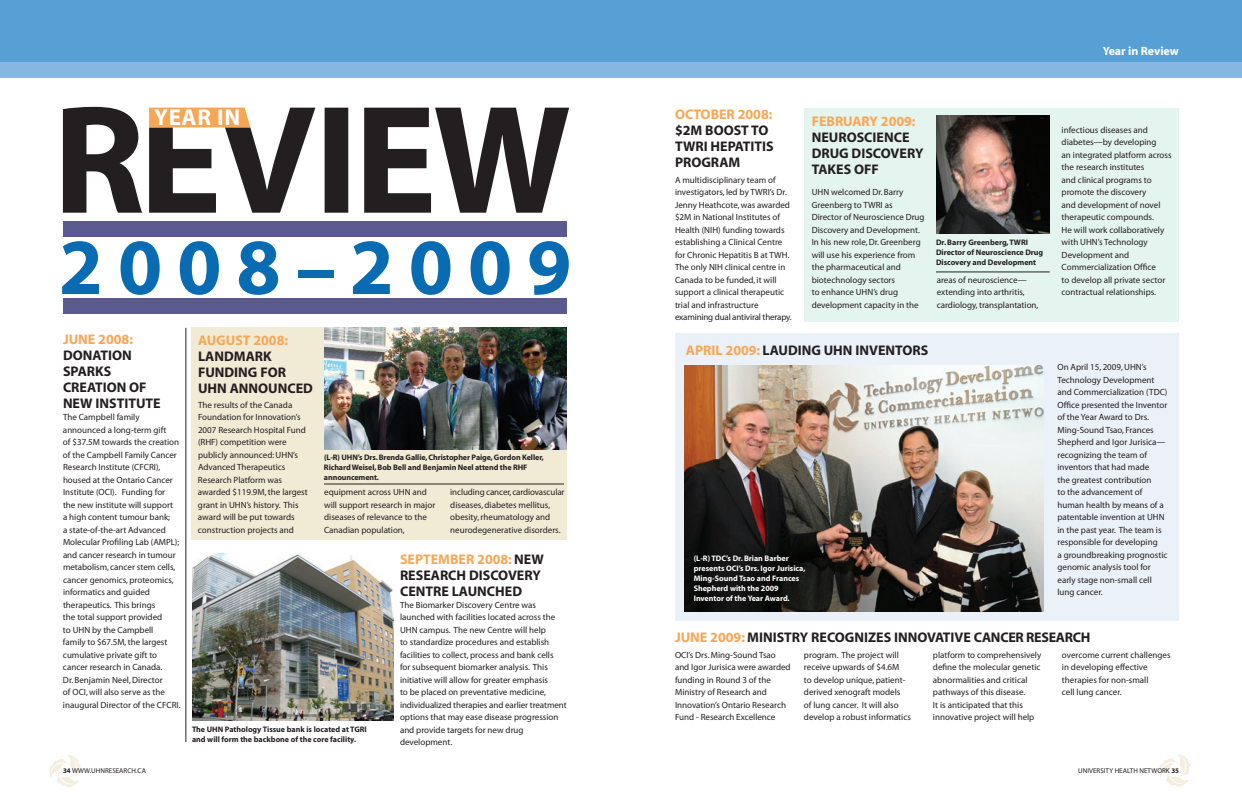
<style>
.page{position:relative;width:1242px;height:810px;background:#fff}
.page>*{position:absolute;margin:0;border:0;box-sizing:border-box;transform-origin:0 0}
.t1{font:700 80px "Myriad";letter-spacing:.185em;color:#096bb1}
.t2{font:700 23px "Myriad";color:#fff}
.t3{font:700 14px/16px "Myriad";color:#231f20}
.t4{font:700 14px "Myriad";color:#f9a654}
.t5{font:700 14px "Myriad";letter-spacing:-.02em;color:#231f20}
.t6{font:700 12px "Myriad";letter-spacing:-.005em;color:#fff}
.t7{font:9px/12.5px "Myriad";color:#231f20}
.t8{font:700 8px/10px "Myriad";letter-spacing:-.005em;color:#231f20}
.t9{font:700 8px/10px "Myriad";color:#fff}
.t10{font:7px "Myriad";letter-spacing:.005em;color:#231f20}
.s1{color:#f9a654}
.s2{color:#231f20}
.s3{font-weight:700}
</style>
<div class="page">
<svg style="left:49px;top:755px;width:32px;height:32px"></svg>
<svg style="left:1159px;top:754px;width:32px;height:33px"></svg>
<div style="left:192px;top:328px;width:375px;height:212px;background:#f1ead5"></div>
<svg style="left:63px;top:107px;width:506px;height:106px;fill:#231f20"></svg>
<div style="left:63px;top:222px;width:504px;height:15px;background:#5b5a90"></div>
<div style="left:63px;top:299px;width:504px;height:15px;background:#5b5a90"></div>
<img style="left:324px;top:328px;width:243px;height:122px">
<img style="left:192px;top:553px;width:202px;height:167px">
<div style="left:0;top:0;width:1242px;height:65px;background:#56a0d5"></div>
<div style="left:0;top:62px;width:1242px;height:15px;background:#87b7e0"></div>
<div style="left:804px;top:108px;width:375px;height:213px;background:#e4f4ef"></div>
<div style="left:675px;top:333px;width:504px;height:288px;background:#ebf1f8"></div>
<img style="left:936px;top:115px;width:114px;height:119px">
<hr style="left:936px;top:272px;width:114px;height:1px;background:#231f20">
<img style="left:684px;top:365px;width:360px;height:247px">
<hr style="left:324px;top:484px;width:240px;height:1px;background:#231f20">
<hr style="left:186px;top:328px;width:1px;height:414px;background:#231f20">
<div style="left:149px;top:108px;width:101px;height:19px;background:#f9a654"></div>
<h2 class="t2" style="left:154px;top:106px;width:74px">Year in</h2>
<h1 class="t1" style="left:59px;top:226px;width:514px">2008–2009</h1>
<h3 class="t4" style="left:63px;top:332px;width:71px">Jun e 2008:</h3>
<h3 class="t3" style="left:63px;top:347px;width:28px">Donati</h3>
<h3 class="t3" style="left:112px;top:347px;width:19px">on</h3>
<h3 class="t3" style="left:63px;top:363px;width:9px">Spar</h3>
<h3 class="t3" style="left:63px;top:363px;width:83px;text-indent:32px">ks<br>Creation of<br>New Institut</h3>
<h3 class="t3" style="left:153px;top:395px;width:9px">e</h3>
<p class="t7" style="left:63px;top:411px;width:118px">The Campbell family announced a long-term gift<br>of $37.5M towards the creation of the Campbell Family Cancer<br>Research Institute (CFCRI), housed at the Ontario Cancer<br>Institute (OCI). Funding for the new institute will support a high content tumour bank;<br>a state-of-the-art Advanced<br>Molecular Profiling Lab (AMPL); and cancer research in tumour metabolism, cancer stem cells, cancer genomics, proteomics, informatics and guided therapeutics. This brings<br>the total support provided<br>to UHN</p>
<p class="t7" style="left:63px;top:624px;width:119px;text-indent:29px">by the Campbell<br>family to $67.5M, the largest cumulative private gift to cancer research in Canada.<br>Dr. Benjamin Neel, Director<br>of OCI, will also serve as the inaugural Director of the CFCRI.</p>
<h3 class="t4" style="left:198px;top:333px;width:19px">Augu</h3>
<h3 class="t4" style="left:235px;top:333px;width:54px">st 2008:</h3>
<h3 class="t3" style="left:198px;top:348px;width:10px">Land</h3>
<h3 class="t3" style="left:234px;top:348px;width:39px">mark</h3>
<h3 class="t3" style="left:198px;top:364px;width:17px">Funding</h3>
<h3 class="t3" style="left:198px;top:364px;width:115px;text-indent:62px">for<br>UHN Announced</h3>
<p class="t7" style="left:198px;top:399px;width:110px">The results of the Canada<br>Foundation for Innovation’s<br>2007 Research Hospital Fund (RH F) competition were publicly announced: UHN</p>
<p class="t7" style="left:293px;top:449px;width:6px">’s</p>
<p class="t7" style="left:198px;top:461px;width:111px">Advanced Therapeutics<br>Research Platform was awarded $119.9M, the largest grant in UHN</p>
<p class="t7" style="left:198px;top:499px;width:102px;text-indent:49px">’s history. This award will be put towards construction projects and</p>
<p class="t8" style="left:324px;top:453px;width:221px">(L-R) UHN’s Drs. Brenda Gallie, Christopher Paige, Gordon Keller,<br>Richard Weisel, Bob Bell and Benjamin Neel attend the RHF announcement.</p>
<p class="t7" style="left:324px;top:486px;width:113px;text-indent:88px">and will support research in major diseases of relevance to the<br>Canadian population,</p>
<p class="t7" style="left:450px;top:486px;width:116px">including cancer, cardiovascular diseases, diabetes mellitus, obesity, rheumatology and neurodegenerative disorders.</p>
<p class="t7" style="left:324px;top:486px;width:76px">equipment across UHN</p>
<p class="t8" style="left:192px;top:725px;width:176px">The UHN Pathology Tissue bank is located at TGRI and will form the backbone of the core facility.</p>
<h3 class="t3" style="left:400px;top:552px;width:145px"><span class="s1">September 2008:</span> New<br>Research Discovery<br>Centre Laun</h3>
<h3 class="t3" style="left:487px;top:584px;width:35px">ched</h3>
<p class="t7" style="left:400px;top:599px;width:157px">The Biomarker Discovery Centre was launched with facilities located across the<br>UHN</p>
<p class="t7" style="left:400px;top:624px;width:168px;text-indent:20px">campus. The new Centre will help<br>to standardize procedures and establish facilities to collect, process and bank cells<br>for subsequent biomarker analysis. This initiative will allow for greater emphasis<br>to be placed on preventative medicine, individualized therapies and earlier treatment options that may ease disease progression and provide targets for new drug development.</p>
<h3 class="t6" style="left:1103px;top:45px;width:78px">Year in Review</h3>
<h3 class="t4" style="left:675px;top:107px;width:99px">October 2008:</h3>
<h3 class="t3" style="left:675px;top:123px;width:95px">$2M Boost to<br>TWRI Hepatiti</h3>
<h3 class="t3" style="left:766px;top:139px;width:9px">s</h3>
<h3 class="t3" style="left:675px;top:155px;width:37px">Progra</h3>
<h3 class="t3" style="left:729px;top:155px;width:13px">m</h3>
<p class="t7" style="left:675px;top:174px;width:102px">A multidisciplinary team of investigators, led by TWRI</p>
<p class="t7" style="left:675px;top:186px;width:117px;text-indent:95px">’s Dr.<br>Jenny Heathcote, was awarded $2M in National Institutes of<br>Health (NIH) funding towards establishing a Clinical Centre for Chronic Hepatitis B at TWH</p>
<p class="t7" style="left:788px;top:249px;width:3px">.</p>
<p class="t7" style="left:675px;top:261px;width:40px">The only NIH</p>
<p class="t7" style="left:675px;top:261px;width:118px;text-indent:50px">clinical centre in<br>Canada to be funded, it will support a clinical therapeutic trial and infrastructure examining dual antiviral therapy.</p>
<h3 class="t4" style="left:812px;top:114px;width:33px">Februar</h3>
<h3 class="t4" style="left:870px;top:114px;width:47px">y 2009:</h3>
<h3 class="t3" style="left:812px;top:130px;width:99px">Neuroscience<br>Drug</h3>
<h3 class="t3" style="left:812px;top:146px;width:113px;text-indent:40px">Discovery<br>Takes Off</h3>
<p class="t7" style="left:812px;top:186px;width:7px">UHN</p>
<p class="t7" style="left:812px;top:186px;width:93px;text-indent:20px">welcomed Dr. Barry<br>Greenberg to TWRI</p>
<p class="t7" style="left:812px;top:199px;width:114px;text-indent:73px">as<br>Director of Neuroscience Drug<br>Discovery and Development.<br>In his new role, Dr. Greenberg will use his experience from the pharmaceutical and biotechnology sectors<br>to enhance UHN</p>
<p class="t7" style="left:812px;top:286px;width:109px;text-indent:62px">’s drug development capacity in the</p>
<p class="t8" style="left:936px;top:238px;width:109px">Dr. Barry Greenberg, TWRI<br>Director of Neuroscience Drug<br>Discovery and Development</p>
<p class="t7" style="left:937px;top:274px;width:103px">areas of neuroscience— extending into arthritis, cardiology, transplantation,</p>
<h3 class="t4" style="left:686px;top:343px;width:86px">Apri l 2009: <span class="s2">Lauding</span></h3>
<h3 class="t3" style="left:824px;top:342px;width:106px">UHN Inventors</h3>
<p class="t9" style="left:694px;top:554px;width:113px">(L-R) TDC’s Dr. Brian Barber presents OCI’s Drs. Igor Jurisica,<br>Ming-Sound Tsao and Frances<br>Shepherd with the 2009<br>Inventor of the Year Award.</p>
<p class="t7" style="left:1062px;top:124px;width:112px">infectious diseases and diabetes—by developing<br>an integrated platform across the research institutes<br>and clinical programs to promote the discovery<br>and development of novel therapeutic compounds.<br>He will work collaboratively with UHN</p>
<p class="t7" style="left:1062px;top:236px;width:105px;text-indent:36px">’s Technology<br>Development and<br>Commercialization Office to develop all private sector contractual relationships.</p>
<p class="t7" style="left:1058px;top:361px;width:74px">On April 15, 2009, UHN</p>
<p class="t7" style="left:1057px;top:361px;width:112px;text-indent:84px">’s<br>Technology Development and Commercialization (TDC)<br>Office presented the Inventor of the Year Award to Drs.<br>Ming-Sound Tsao, Frances<br>Shepherd and Igor Jurisica— recognizing the team of inventors that had made<br>the greatest contribution<br>to the advancement of human health by means of a patentable invention at UHN<br>in the past year. The team is responsible for developing<br>a groundbreaking prognostic genomic analysis tool for early stage non-small cell lung cancer.</p>
<h3 class="t4" style="left:675px;top:630px;width:81px">Jun e 2009: <span class="s2">Mini</span></h3>
<h3 class="t3" style="left:777px;top:629px;width:207px">stry Recognizes Innovative Can</h3>
<h3 class="t5" style="left:1000px;top:630px;width:90px">cer Research</h3>
<p class="t7" style="left:675px;top:649px;width:117px">OCI’s Drs. Ming-Sound Tsao and Igor Jurisica were awarded funding in Round 3 of the<br>Ministry of Research and<br>Innovation’s Ontario Research<br>Fund - Research Excellence</p>
<p class="t7" style="left:804px;top:649px;width:109px">program. The project will receive upwards of $4.6M<br>to develop unique, patient&shy;derived xenograft models<br>of lung cancer. It will also develop a robust informatics</p>
<p class="t7" style="left:933px;top:649px;width:110px">platform to comprehensively define the molecular genetic abnormalities and critical pathways of this disease.<br>It is anticipated that this innovative project will help</p>
<p class="t7" style="left:1062px;top:649px;width:110px">overcome current challenges in developing effective therapies for non-small<br>cell lung cancer.</p>
<p class="t10" style="left:63px;top:767px;width:85px"><span class="s3">34</span> www.uhnresearch.ca</p>
<p class="t10" style="left:1078px;top:767px;width:102px">University Health Network <span class="s3">35</span></p>
</div>
